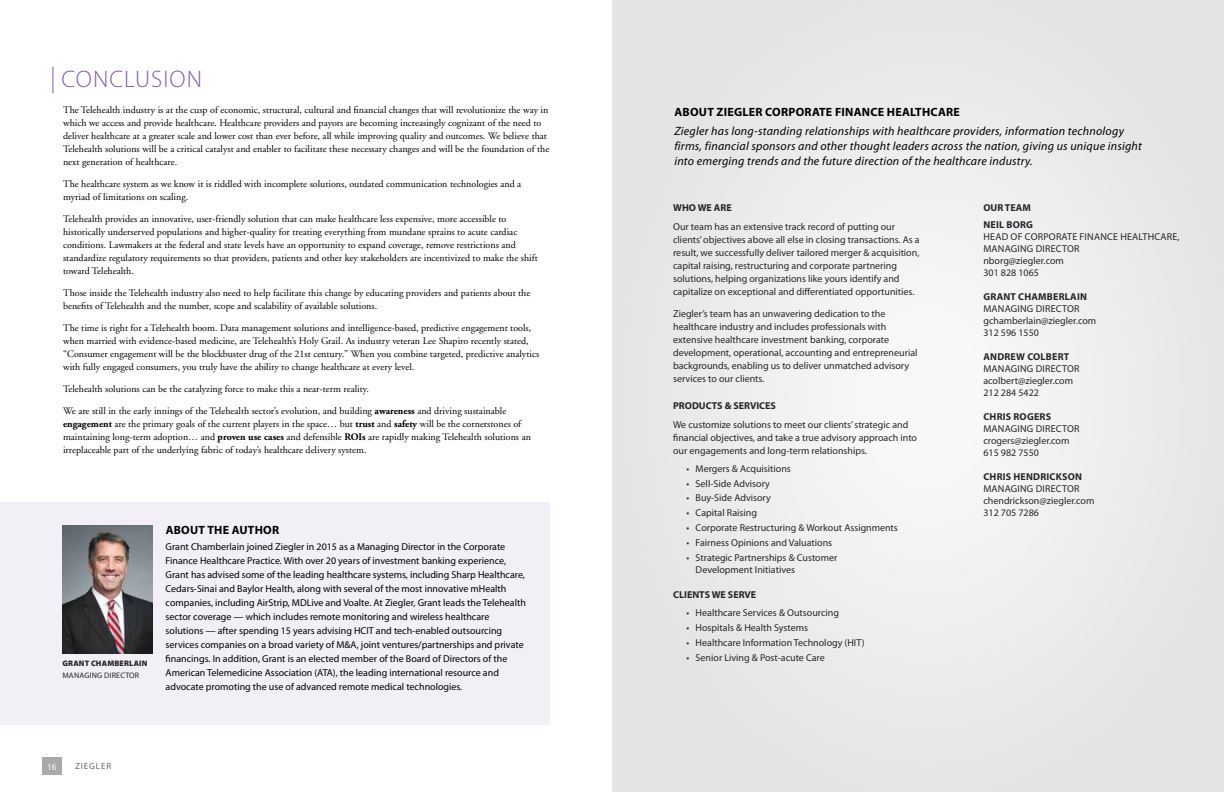
<style>
.page{position:relative;width:1224px;height:792px;background:#fff}
.page>*{position:absolute;margin:0;border:0;box-sizing:border-box;transform-origin:0 0}
.t1{font:300 24px "Myriad Pro";letter-spacing:.045em;color:#815dad}
.t2{font:italic 12px/15px "Myriad Pro";letter-spacing:.02em;color:#000}
.t3{font:700 12px "Myriad Pro";letter-spacing:.02em;color:#000}
.t4{font:10px/13px "Adobe Garamond";color:#000}
.t5{font:10px/13px "Myriad Pro";color:#242629}
.t6{font:10px/14px "Myriad Pro";color:#000}
.t7{font:700 10px/16.9px "Myriad Pro";letter-spacing:.02em;color:#242629}
.t8{font:10px/12px "Myriad Pro";letter-spacing:.02em;color:#242629}
.t9{font:700 10px "Myriad Pro";color:#242629}
.t10{font:9px "Myriad Pro";letter-spacing:.1em;color:#242629}
.t11{font:9px "Myriad Pro";color:#fff}
.t12{font:900 8px "Myriad Pro";letter-spacing:.02em;color:#242629}
.t13{font:8px "Myriad Pro";letter-spacing:.02em;color:#242629}
.s1{font-weight:700}
</style>
<div class="page">
<div style="left:42px;top:758px;width:20px;height:17px;background:#a8a9aa"></div>
<div style="left:0;top:502px;width:550px;height:222px;background:#f2eff7"></div>
<svg style="left:53px;top:67px;width:1px;height:26px"></svg>
<img style="left:62px;top:525px;width:91px;height:128px">
<div style="left:612px;top:0;width:612px;height:792px;background:linear-gradient(to right,#eaeaeb,#ebebec)"></div>
<h1 class="t1" style="left:62px;top:65px;width:142px">CONCLUSION</h1>
<p class="t4" style="left:63px;top:104px;width:488px">The Telehealth industry is at the cusp of economic, structural, cultural and financial changes that will revolutionize the way in which we access and provide healthcare. Healthcare providers and payors are becoming increasingly cognizant of the need to deliver healthcare at a greater scale and lower cost than ever before, all while improving quality and outcomes. We believe that Telehealth solutions will be a critical catalyst and enabler to facilitate these necessary changes and will be the foundation of the next generation of healthcare.</p>
<p class="t4" style="left:63px;top:178px;width:460px">The healthcare system as we know it is riddled with incomplete solutions, outdated communication technologies and a myriad of limitations on scaling.</p>
<p class="t4" style="left:63px;top:213px;width:476px">Telehealth provides an innovative, user-friendly solution that can make healthcare less expensive, more accessible to historically underserved populations and higher-quality for treating everything from mundane sprains to acute cardiac conditions. Lawmakers at the federal and state levels have an opportunity to expand coverage, remove restrictions and standardize regulatory requirements so that providers, patients and other key stakeholders are incentivized to make the shift toward Telehealth.</p>
<p class="t4" style="left:63px;top:287px;width:469px">Those inside the Telehealth industry also need to help facilitate this change by educating providers and patients about the benefits of Telehealth and the number, scope and scalability of available solutions.</p>
<p class="t4" style="left:63px;top:322px;width:478px">The time is right for a Telehealth boom. Data management solutions and intelligence-based, predictive engagement tools, when married with evidence-based medicine, are Telehealth’s Holy Grail. As industry veteran Lee Shapiro recently stated, “Consumer engagement will be the blockbuster drug of the 21st century.” When you combine targeted, predictive analytics with fully engaged consumers, you truly have the ability to change healthcare at every level.</p>
<p class="t4" style="left:63px;top:383px;width:307px">Telehealth solutions can be the catalyzing force to make this a near-term reality.</p>
<p class="t4" style="left:63px;top:405px;width:469px">We are still in the early innings of the Telehealth sector’s evolution, and building <span class="s1">awareness</span> and driving sustainable <span class="s1">engagement</span> are the primary goals of the current players in the space… but <span class="s1">trust</span> and <span class="s1">safety</span> will be the cornerstones of maintaining long-term adoption… and <span class="s1">proven use cases</span> and defensible <span class="s1">ROIs</span> are rapidly making Telehealth solutions an irreplaceable part of the underlying fabric of today’s healthcare delivery system.</p>
<p class="t12" style="left:62px;top:658px;width:87px">GRANT CHAMBERLAIN</p>
<p class="t13" style="left:62px;top:671px;width:78px">MANAGING DIRECTOR</p>
<p class="t3" style="left:166px;top:522px;width:115px">ABOUT THE AUTHOR</p>
<p class="t6" style="left:166px;top:540px;width:362px">Grant Chamberlain joined Ziegler in 2015 as a Managing Director in the Corporate Finance Healthcare Practice. With over 20 years of investment banking experience, Grant has advised some of the leading healthcare systems, including Sharp Healthcare, Cedars-Sinai and Baylor Health, along with several of the most innovative mHealth companies, including AirStrip, MDLive and Voalte. At Ziegler, Grant leads the Telehealth sector coverage — which includes remote monitoring and wireless healthcare solutions — after spending 15 years advising HCIT and tech-enabled outsourcing services companies on a broad variety of M&amp;A, joint ventures/partnerships and private financings. In addition, Grant is an elected member of the Board of Directors of the American Telemedicine Association (ATA), the leading international resource and advocate promoting the use of advanced remote medical technologies.</p>
<p class="t11" style="left:47px;top:761px;width:11px">16</p>
<p class="t10" style="left:75px;top:760px;width:38px">ZIEGLER</p>
<p class="t3" style="left:674px;top:104px;width:287px">ABOUT ZIEGLER CORPORATE FINANCE HEALTHCARE</p>
<p class="t2" style="left:674px;top:123px;width:469px">Ziegler has long-standing relationships with healthcare providers, information technology firms, financial sponsors and other thought leaders across the nation, giving us unique insight into emerging trends and the future direction of the healthcare industry.</p>
<p class="t7" style="left:673px;top:199px;width:60px">WHO WE ARE</p>
<p class="t5" style="left:673px;top:220px;width:248px">Our team has an extensive track record of putting our clients’ objectives above all else in closing transactions. As a result, we successfully deliver tailored merger &amp; acquisition, capital raising, restructuring and corporate partnering solutions, helping organizations like yours identify and capitalize on exceptional and differentiated opportunities.</p>
<p class="t5" style="left:673px;top:306px;width:246px">Ziegler’s team has an unwavering dedication to the healthcare industry and includes professionals with extensive healthcare investment banking, corporate development, operational, accounting and entrepreneurial backgrounds, enabling us to deliver unmatched advisory services to our clients.</p>
<p class="t9" style="left:673px;top:399px;width:104px">PRODUCTS &amp; SERVICES</p>
<p class="t5" style="left:673px;top:418px;width:245px">We customize solutions to meet our clients’ strategic and financial objectives, and take a true advisory approach into our engagements and long-term relationships.</p>
<p class="t5" style="left:687px;top:462px;width:106px">• Mergers &amp; Acquisitions</p>
<p class="t5" style="left:687px;top:477px;width:85px">• Sell-Side Advisory</p>
<p class="t5" style="left:687px;top:491px;width:86px">• Buy-Side Advisory</p>
<p class="t5" style="left:687px;top:506px;width:72px">• Capital Raising</p>
<p class="t5" style="left:687px;top:521px;width:213px">• Corporate Restructuring &amp; Workout Assignments</p>
<p class="t5" style="left:687px;top:536px;width:147px">• Fairness Opinions and Valuations</p>
<p class="t5" style="left:696px;top:551px;width:143px;line-height:12px;text-indent:-9px">• Strategic Partnerships &amp; Customer<br>Development Initiatives</p>
<p class="t9" style="left:673px;top:589px;width:85px">CLIENTS WE SERVE</p>
<p class="t5" style="left:687px;top:606px;width:154px">• Healthcare Services &amp; Outsourcing</p>
<p class="t5" style="left:687px;top:621px;width:123px">• Hospitals &amp; Health Systems</p>
<p class="t5" style="left:687px;top:636px;width:180px">• Healthcare Information Technology (HIT)</p>
<p class="t5" style="left:687px;top:651px;width:140px">• Senior Living &amp; Post-acute Care</p>
<p class="t7" style="left:983px;top:199px;width:51px">OUR TEAM<br>NEIL BORG</p>
<p class="t8" style="left:983px;top:231px;width:198px">HEAD OF CORPORATE FINANCE HEALTHCARE,<br>MANAGING DIRECTOR<br>nborg@ziegler.com<br>301 828 1065</p>
<p class="t7" style="left:984px;top:288px;width:105px">GRANT CHAMBERLAIN</p>
<p class="t5" style="left:983px;top:303px;width:114px;line-height:12px">MANAGING DIRECTOR gchamberlain@ziegler.com<br>312 596 1550</p>
<p class="t7" style="left:984px;top:348px;width:87px">ANDREW COLBERT</p>
<p class="t5" style="left:983px;top:363px;width:98px;line-height:12px">MANAGING DIRECTOR acolbert@ziegler.com<br>212 284 5422</p>
<p class="t7" style="left:984px;top:408px;width:69px">CHRIS ROGERS</p>
<p class="t5" style="left:983px;top:423px;width:98px;line-height:12px">MANAGING DIRECTOR crogers@ziegler.com<br>615 982 7550</p>
<p class="t7" style="left:984px;top:468px;width:100px">CHRIS HENDRICKSON</p>
<p class="t5" style="left:983px;top:483px;width:113px;line-height:12px">MANAGING DIRECTOR chendrickson@ziegler.com<br>312 705 7286</p>
</div>
